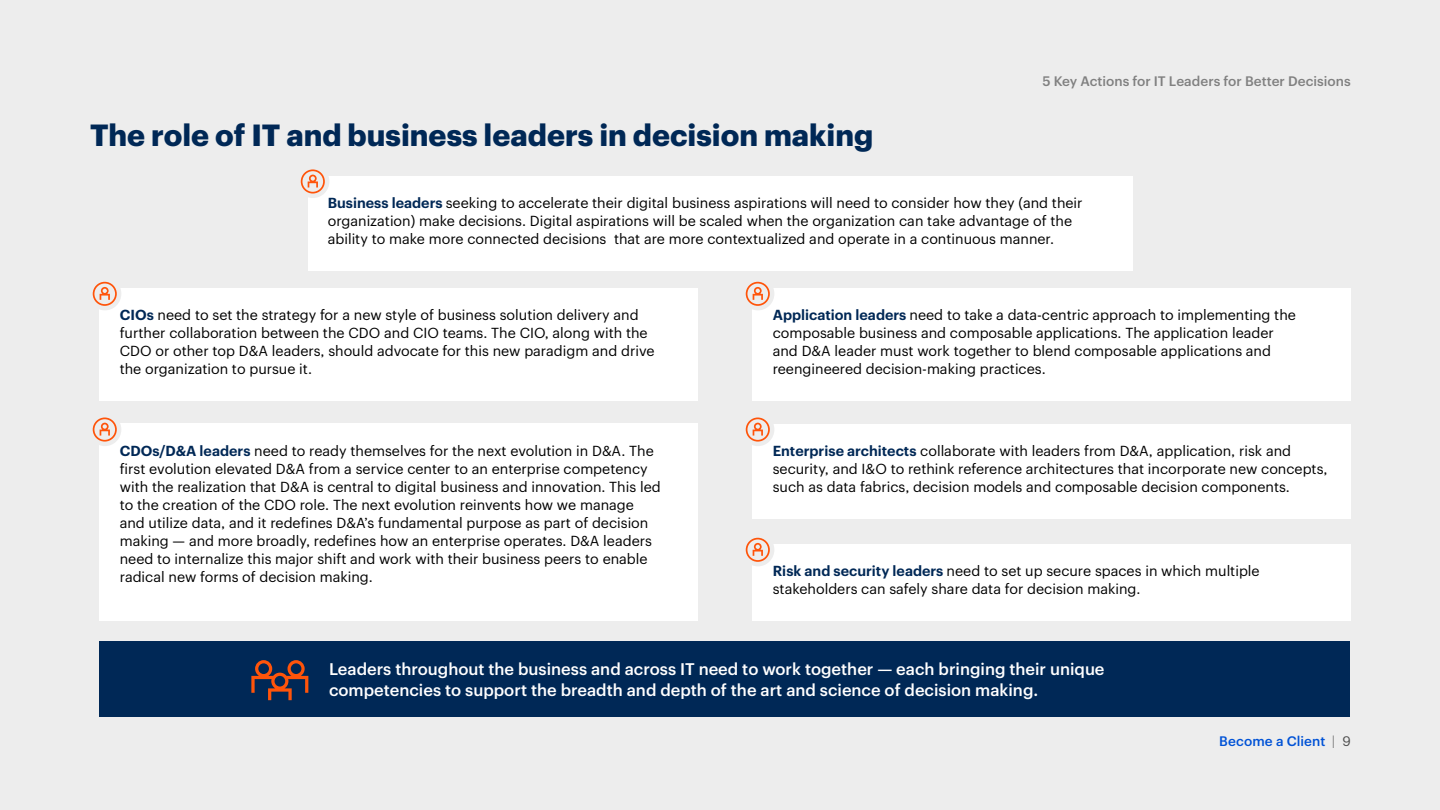
<style>
.page{position:relative;width:1440px;height:810px;background:#ededed}
.page>*{position:absolute;margin:0;border:0;box-sizing:border-box;transform-origin:0 0}
.t1{font:700 30px "Graphik";color:#002856}
.t2{font:500 16.5px/21.8px "Graphik";color:#fff}
.t3{font:14.25px/18px "Graphik";color:#000}
.t4{font:500 13.5px "Graphik";color:#808080}
.t5{font:500 13.5px "Graphik";letter-spacing:.01em;color:#0052d6}
.s1{font-weight:600;color:#002856}
.s2{font-weight:400;color:#808080}
.s3{font-weight:400;color:#4d4d4d}
</style>
<div class="page">
<div style="left:307px;top:176px;width:825px;height:95px;background:#fff"></div>
<div style="left:99px;top:288px;width:598px;height:113px;background:#fff"></div>
<div style="left:752px;top:288px;width:599px;height:113px;background:#fff"></div>
<div style="left:99px;top:424px;width:598px;height:197px;background:#fff"></div>
<div style="left:99px;top:641px;width:1251px;height:76px;background:#002856"></div>
<div style="left:752px;top:424px;width:599px;height:95px;background:#fff"></div>
<div style="left:752px;top:544px;width:599px;height:77px;background:#fff"></div>
<div style="left:296px;top:165px;width:33px;height:33px;background:#ededed;border-radius:50%"></div>
<svg style="left:301px;top:169px;width:24px;height:25px"></svg>
<div style="left:89px;top:277px;width:32px;height:33px;background:#ededed;border-radius:50%"></div>
<svg style="left:93px;top:282px;width:24px;height:24px"></svg>
<div style="left:741px;top:277px;width:33px;height:33px;background:#ededed;border-radius:50%"></div>
<svg style="left:746px;top:282px;width:24px;height:24px"></svg>
<div style="left:89px;top:413px;width:32px;height:33px;background:#ededed;border-radius:50%"></div>
<svg style="left:93px;top:418px;width:24px;height:24px"></svg>
<div style="left:741px;top:413px;width:33px;height:33px;background:#ededed;border-radius:50%"></div>
<svg style="left:746px;top:418px;width:24px;height:24px"></svg>
<div style="left:741px;top:533px;width:33px;height:33px;background:#ededed;border-radius:50%"></div>
<svg style="left:746px;top:538px;width:24px;height:24px"></svg>
<svg style="left:251px;top:660px;width:57px;height:40px"></svg>
<h1 class="t1" style="left:90px;top:112px;width:785px">The role of IT and business leaders in decision making</h1>
<p class="t4" style="left:1042px;top:71px;width:310px">5 Key Actions for IT Leaders for Better Decisions</p>
<p class="t3" style="left:328px;top:192px;width:756px"><span class="s1">Business leaders</span> seeking to accelerate their digital business aspirations will need to consider how they (and their organization) make decisions. Digital aspirations will be scaled when the organization can take advantage of the ability to make more connected decisions that are more contextualized and operate in a continuous manner.</p>
<p class="t3" style="left:120px;top:305px;width:536px"><span class="s1">CIOs</span> need to set the strategy for a new style of business solution delivery and further collaboration between the CDO and CIO teams. The CIO, along with the CDO or other top D&amp;A leaders, should advocate for this new paradigm and drive the organization to pursue it.</p>
<p class="t3" style="left:773px;top:305px;width:525px"><span class="s1">Application leaders</span> need to take a data-centric approach to implementing the composable business and composable applications. The application leader and D&amp;A leader must work together to blend composable applications and reengineered decision-making practices.</p>
<p class="t3" style="left:120px;top:440px;width:542px"><span class="s1">CDOs/D&amp;A leaders</span> need to ready themselves for the next evolution in D&amp;A. The first evolution elevated D&amp;A from a service center to an enterprise competency with the realization that D&amp;A is central to digital business and innovation. This led to the creation of the CDO role. The next evolution reinvents how we manage and utilize data, and it redefines D&amp;A’s fundamental purpose as part of decision making — and more broadly, redefines how an enterprise operates. D&amp;A leaders need to internalize this major shift and work with their business peers to enable radical new forms of decision making.</p>
<p class="t3" style="left:773px;top:440px;width:556px"><span class="s1">Enterprise architects</span> collaborate with leaders from D&amp;A, application, risk and security, and I&amp;O to rethink reference architectures that incorporate new concepts, such as data fabrics, decision models and composable decision components.</p>
<p class="t3" style="left:773px;top:560px;width:488px"><span class="s1">Risk and security leaders</span> need to set up secure spaces in which multiple stakeholders can safely share data for decision making.</p>
<p class="t2" style="left:329px;top:656px;width:777px">Leaders throughout the business and across IT need to work together — each bringing their unique competencies to support the breadth and depth of the art and science of decision making.</p>
<p class="t5" style="left:1219px;top:731px;width:133px">Become a Client <span class="s2">|</span> <span class="s3">9</span></p>
</div>
